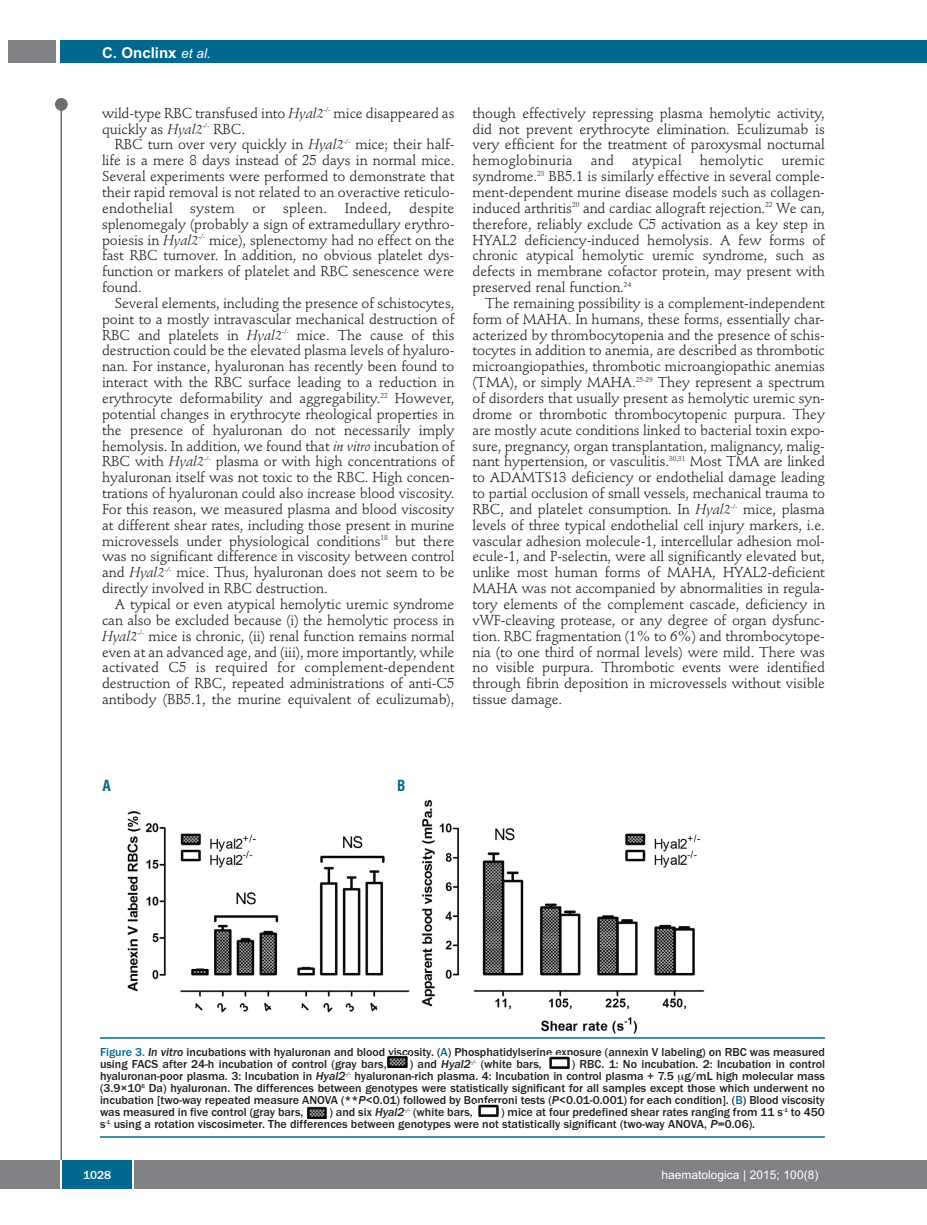
<style>
.page{position:relative;width:927px;height:1225px;background:#fff}
.page>*{position:absolute;margin:0;border:0;box-sizing:border-box;transform-origin:0 0}
.t1{font:700 15px "Arial";color:#fff}
.t2{font:700 condensed 15px "Helvetica";color:#006991}
.t3{font:14.25px/15.9px "Stempel Schneidler";letter-spacing:-.005em;color:#231f20;text-align:justify}
.t4{font:14.25px "Stempel Schneidler";letter-spacing:.015em;color:#231f20}
.t5{font:500 12px/12px "Franklin Gothic";color:#231f20}
.t6{font:12px "Arial";color:#fff}
.t7{font:500 12px "Franklin Gothic";color:#fff}
.s1{font-weight:400;font-style:italic;font-size:13.5px}
.s2{font-style:italic}
.s3{color:#006991}
</style>
<div class="page">
<div style="left:911px;top:40px;width:16px;height:22px;background:#006991"></div>
<div style="left:910px;top:1160px;width:17px;height:28px;background:#808285"></div>
<div style="left:55px;top:98px;width:13px;height:13px;background:#6c6d70;border-radius:50%"></div>
<hr style="left:60px;top:101px;width:2px;height:1061px;background:#6c6d70">
<div style="left:60px;top:40px;width:852px;height:22px;background:#006991"></div>
<div style="left:9px;top:40px;width:47px;height:22px;background:#808285"></div>
<div style="left:0;top:1160px;width:911px;height:28px;background:#808285"></div>
<div style="left:62px;top:1160px;width:71px;height:28px;background:#006991"></div>
<hr style="left:60px;top:1160px;width:2px;height:28px;background:#fff">
<svg style="left:133px;top:1160px;width:1px;height:28px"></svg>
<img style="left:116px;top:800px;width:595px;height:239px">
<hr style="left:100px;top:1037px;width:725px;height:1px;background:#006991">
<hr style="left:100px;top:1136px;width:725px;height:1px;background:#006991">
<img style="left:306px;top:1107px;width:21px;height:11px">
<img style="left:478px;top:1104px;width:21px;height:13px">
<img style="left:387px;top:1056px;width:21px;height:11px">
<img style="left:549px;top:1056px;width:21px;height:13px">
<p class="t1" style="left:102px;top:44px;width:110px">C. Onclinx <span class="s1">et al.</span></p>
<p class="t3" style="left:102px;top:106px;width:354px">wild-type RBC transfused into <span class="s2">Hyal2</span><sup>-/-</sup> mice disappeared as quickly as <span class="s2">Hyal2</span><sup>-/-</sup> RBC.</p>
<p class="t3" style="left:102px;top:138px;width:354px;text-indent:13px">RBC turn over very quickly in <span class="s2">Hyal2</span><sup>-/-</sup> mice; their half&shy;life is a mere 8 days instead of 25 days in normal mice.<br>Several experiments were performed to demonstrate that their rapid removal is not related to an overactive reticulo&shy;endothelial system or spleen. Indeed, despite splenomegaly (probably a sign of extramedullary erythro&shy;poiesis in <span class="s2">Hyal2</span><sup>-/-</sup> mice), splenectomy had no effect on the fast RBC turnover. In addition, no obvious platelet dys&shy;function or markers of platelet and RBC senescence were found.</p>
<p class="t3" style="left:102px;top:296px;width:354px;text-indent:13px">Several elements, including the presence of schistocytes, point to a mostly intravascular mechanical destruction of RBC and platelets in <span class="s2">Hyal2</span><sup>-/-</sup> mice. The cause of this destruction could be the elevated plasma levels of hyaluro&shy;nan. For instance, hyaluronan has recently been found to interact with the RBC surface leading to a reduction in erythrocyte deformability and aggregability.<sup>22</sup> However, potential changes in erythrocyte rheological properties in the presence of hyaluronan do not necessarily imply hemolysis. In addition, we found that <span class="s2">in vitro</span> incubation of RBC with <span class="s2">Hyal2</span><sup>-/-</sup> plasma or with high concentrations of hyaluronan itself was not toxic to the RBC. High concen&shy;trations of hyaluronan could also increase blood viscosity.<br>For this reason, we measured plasma and blood viscosity at different shear rates, including those present in murine microvessels under physiological conditions<sup>18</sup> but there was no significant difference in viscosity between control and <span class="s2">Hyal2</span><sup>-/-</sup> mice. Thus, hyaluronan does not seem to be directly involved in RBC destruction.</p>
<p class="t3" style="left:102px;top:597px;width:354px;text-indent:13px">A typical or even atypical hemolytic uremic syndrome can also be excluded because (i) the hemolytic process in <span class="s2">Hyal2</span><sup>-/-</sup> mice is chronic, (ii) renal function remains normal even at an advanced age, and (iii), more importantly, while activated C5 is required for complement-dependent destruction of RBC, repeated administrations of anti-C5 antibody (BB5.1, the murine equivalent of eculizumab),</p>
<p class="t3" style="left:472px;top:106px;width:354px">though effectively repressing plasma hemolytic activity, did not prevent erythrocyte elimination. Eculizumab is very efficient for the treatment of paroxysmal nocturnal hemoglobinuria</p>
<p class="t3" style="left:591px;top:154px;width:25px">and</p>
<p class="t4" style="left:632px;top:154px;width:51px">atypical</p>
<p class="t4" style="left:700px;top:154px;width:65px">hemolytic</p>
<p class="t3" style="left:472px;top:154px;width:354px;text-indent:309px">uremic syndrome.<sup>23</sup> BB5.1 is similarly effective in several comple&shy;ment-dependent murine disease models such as collagen&shy;induced arthritis<sup>20</sup> and cardiac allograft rejection.<sup>22</sup> We can, therefore, reliably exclude C5 activation as a key step in HYAL2 deficiency-induced hemolysis. A few forms of chronic atypical hemolytic uremic syndrome, such as defects in membrane cofactor protein, may present with preserved renal function.<sup>24</sup></p>
<p class="t3" style="left:472px;top:296px;width:354px;text-indent:13px">The remaining possibility is a complement-independent form of MAHA. In humans, these forms, essentially char&shy;acterized by thrombocytopenia and the presence of schis&shy;tocytes in addition to anemia, are described as thrombotic microangiopathies, thrombotic microangiopathic anemias (TMA), or simply MAHA.<sup>25-29</sup> They represent a spectrum of disorders that usually present as hemolytic uremic syn&shy;drome or thrombotic thrombocytopenic purpura. They are mostly acute conditions linked to bacterial toxin expo&shy;sure, pregnancy, organ transplantation, malignancy, malig&shy;nant hypertension, or vasculitis.<sup>30,31</sup> Most TMA are linked to ADAMTS13 deficiency or endothelial damage leading to partial occlusion of small vessels, mechanical trauma to RBC, and platelet consumption. In <span class="s2">Hyal2</span><sup>-/-</sup> mice, plasma levels of three typical endothelial cell injury markers, i.e. vascular adhesion molecule-1, intercellular adhesion mol&shy;ecule-1, and P-selectin, were all significantly elevated but, unlike most human forms of MAHA, HYAL2-deficient MAHA was not accompanied by abnormalities in regula&shy;tory elements of the complement cascade, deficiency in vWF-cleaving protease, or any degree of organ dysfunc&shy;tion. RBC fragmentation (1% to 6%) and thrombocytope&shy;nia (to one third of normal levels) were mild. There was no visible purpura. Thrombotic events were identified through fibrin deposition in microvessels without visible tissue damage.</p>
<p class="t2" style="left:102px;top:777px;width:10px">A</p>
<p class="t2" style="left:397px;top:777px;width:10px">B</p>
<p class="t5" style="left:100px;top:1045px;width:726px"><span class="s3">Figure 3.</span> <span class="s2">In vitro</span> incubations with hyaluronan and blood viscosity. (<span class="s3">A</span>) Phosphatidylserine exposure (annexin V labeling) on RBC was measured using FACS after 24-h incubation of control (gray bars,</p>
<p class="t5" style="left:410px;top:1057px;width:134px">) and <span class="s2">Hyal2</span><sup>-/-</sup> (white bars,</p>
<p class="t5" style="left:100px;top:1057px;width:726px;text-align:justify;text-indent:472px">) RBC. 1: No incubation. 2: Incubation in control hyaluronan-poor plasma. 3: Incubation in <span class="s2">Hyal2</span><sup>-/-</sup> hyaluronan-rich plasma. 4: Incubation in control plasma + 7.5 g/mL high molecular mass (3.9×10<sup>6</sup> Da) hyaluronan. The differences between genotypes were statistically significant for all samples except those which underwent no incubation [two-way repeated measure ANOVA (**<span class="s2">P</span>&lt;0.01) followed by Bonferroni tests (<span class="s2">P</span>&lt;0.01-0.001) for each condition]. (<span class="s3">B</span>) Blood viscosity was measured in five control (gray bars,</p>
<p class="t5" style="left:100px;top:1105px;width:726px;text-indent:401px">) mice at four predefined shear rates ranging from 11 s<sup>-1</sup> to 450 s<sup>-1</sup> using a rotation viscosimeter. The differences between genotypes were not statistically significant (two-way ANOVA, <span class="s2">P</span>=0.06).</p>
<p class="t5" style="left:329px;top:1105px;width:145px">) and six <span class="s2">Hyal2</span><sup>-/-</sup> (white bars,</p>
<p class="t7" style="left:83px;top:1167px;width:30px">1028</p>
<p class="t6" style="left:661px;top:1167px;width:158px">haematologica | 2015; 100(8)</p>
</div>
